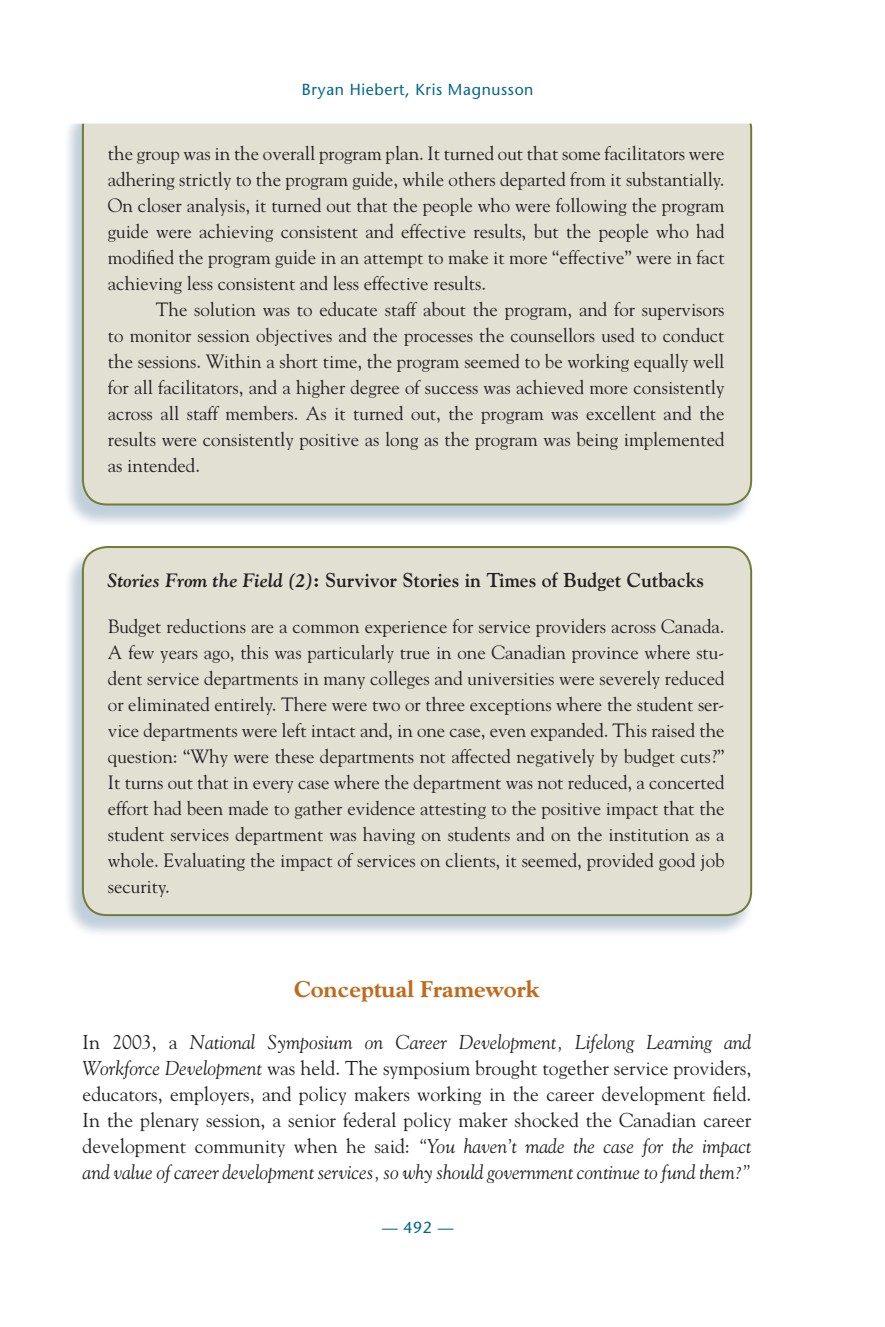
<style>
.page{position:relative;width:885px;height:1327px;background:#fff}
.page>*{position:absolute;margin:0;border:0;box-sizing:border-box;transform-origin:0 0}
.t1{font:800 23.2px "Goudy";color:#c06a1b}
.t2{font:20px/26px "Goudy";color:#231f20;text-align:justify}
.t3{font:700 20px "Goudy";color:#231f20}
.t4{font:19.2px/26px "Goudy";color:#231f20;text-align:justify}
.t5{font:16px "Stone Sans";letter-spacing:.04em;color:#006788}
.s1{font-style:italic;font-size:19.2px}
.s2{font-style:italic}
</style>
<div class="page">
<img style="left:68px;top:548px;width:684px;height:386px">
<div style="left:83px;top:547px;width:667px;height:368px;background:#e1e0d2;border-radius:24px"></div>
<div style="left:82px;top:546px;width:669px;height:370px;border:2px solid #727c38;border-radius:24px"></div>
<img style="left:68px;top:124px;width:684px;height:400px">
<div style="left:83px;top:104px;width:667px;height:400px;background:#e1e0d2;border-radius:24px"></div>
<div style="left:70px;top:67px;width:709px;height:56px;background:#fff"></div>
<div style="left:69px;top:66px;width:711px;height:58px;border:2px solid #fff"></div>
<p class="t5" style="left:302px;top:83px;width:233px">Bryan Hiebert, Kris Magnusson</p>
<p class="t4" style="left:108px;top:142px;width:618px">the group was in the overall program plan. It turned out that some facilitators were adhering strictly to the program guide, while others departed from it substantially.<br>On closer analysis, it turned out that the people who were following the program guide were achieving consistent and effective results, but the people who had modified the program guide in an attempt to make it more “effective” were in fact achieving less consistent and less effective results.</p>
<p class="t4" style="left:108px;top:298px;width:618px;text-indent:48px">The solution was to educate staff about the program, and for supervisors to monitor session objectives and the processes the counsellors used to conduct the sessions. Within a short time, the program seemed to be working equally well for all facilitators, and a higher degree of success was achieved more consistently across all staff members. As it turned out, the program was excellent and the results were consistently positive as long as the program was being implemented as intended.</p>
<p class="t3" style="left:108px;top:572px;width:597px"><span class="s1">Stories From the Field (2)</span>: Survivor Stories in Times of Budget Cutbacks</p>
<p class="t4" style="left:108px;top:614px;width:618px">Budget reductions are a common experience for service providers across Canada.<br>A few years ago, this was particularly true in one Canadian province where stu&shy;dent service departments in many colleges and universities were severely reduced or eliminated entirely. There were two or three exceptions where the student ser&shy;vice departments were left intact and, in one case, even expanded. This raised the question: “Why were these departments not affected negatively by budget cuts?” It turns out that in every case where the department was not reduced, a concerted effort had been made to gather evidence attesting to the positive impact that the student services department was having on students and on the institution as a whole. Evaluating the impact of services on clients, it seemed, provided good job security.</p>
<p class="t1" style="left:294px;top:979px;width:247px">Conceptual Framework</p>
<p class="t2" style="left:83px;top:1030px;width:670px">In 2003, a <span class="s2">National Symposium on Career Development, Lifelong Learning and Workforce Development</span> was held. The symposium brought together service providers, educators, employers, and policy makers working in the career development field.<br>In the plenary session, a senior federal policy maker shocked the Canadian career development community when he said: <span class="s2">“You haven’t made the case for the impact and value of career development services, so why should government continue to fund them?”</span></p>
<p class="t5" style="left:382px;top:1221px;width:73px">— 492 —</p>
</div>
